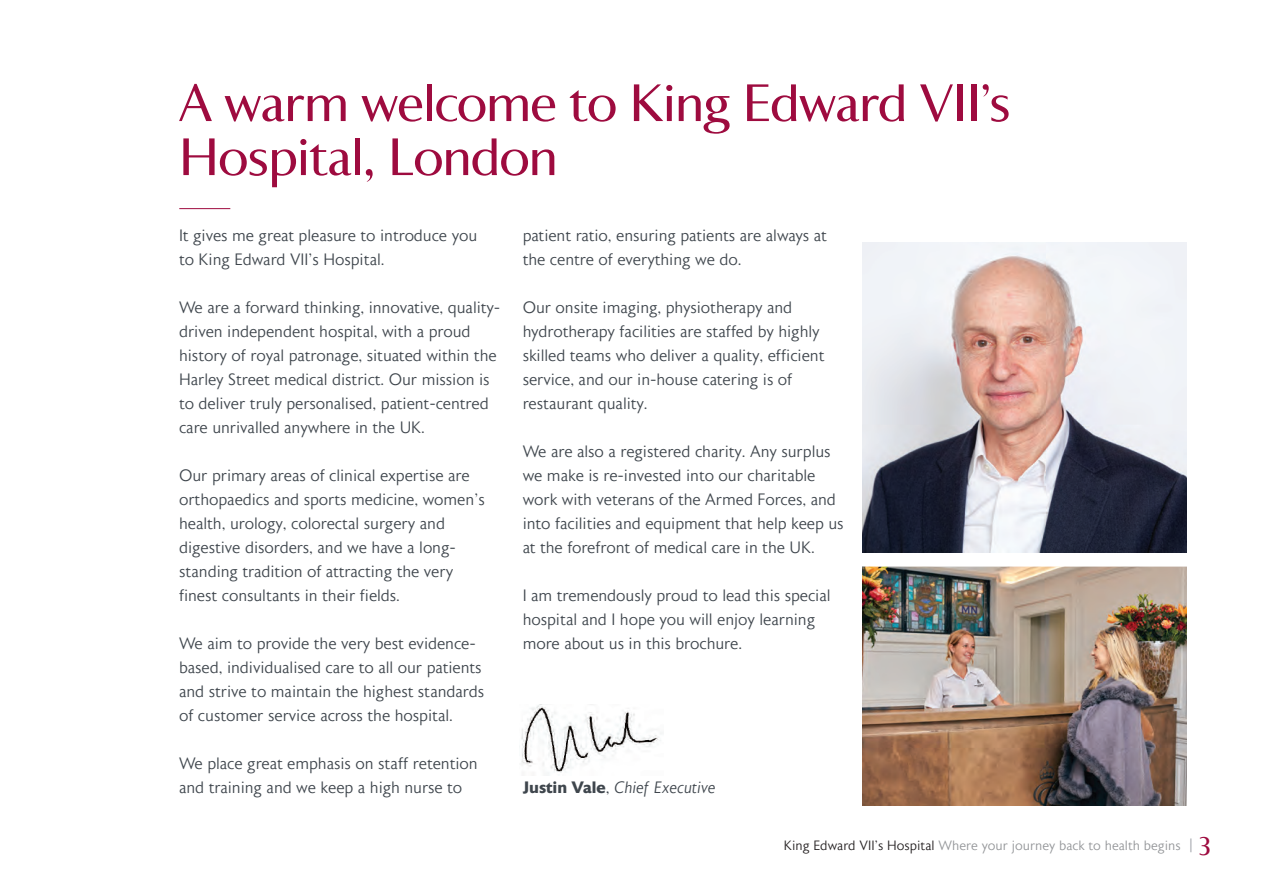
<style>
.page{position:relative;width:1263px;height:893px;background:#fff}
.page>*{position:absolute;margin:0;border:0;box-sizing:border-box;transform-origin:0 0}
.t1{font:52.5px/54px "Agnes Sans";color:#9e0b3f}
.t2{font:300 16.5px/24px "Astoria Sans";letter-spacing:-.005em;color:#3f464d}
.t3{font:italic 300 16.5px "Astoria Sans";color:#3f464d}
.t4{font:300 13.5px "Astoria Sans";color:#939598}
.s1{font-weight:700;font-style:normal}
.s2{font-style:normal}
.s3{color:#231f20}
.s4{font-weight:200;font-size:18px;color:#8e9299}
.s5{font-family:"Agnes Sans";font-weight:400;font-size:25.5px;color:#9e0b3f}
</style>
<div class="page">
<hr style="left:179px;top:208px;width:51px;height:1px;background:#9e0b3f">
<img style="left:521px;top:704px;width:141px;height:70px">
<img style="left:863px;top:242px;width:323px;height:311px">
<img style="left:862px;top:567px;width:324px;height:238px">
<h1 class="t1" style="left:179px;top:80px;width:833px">A warm welcome to King Edward VII’s<br>Hospital, London</h1>
<p class="t2" style="left:179px;top:224px;width:300px">It gives me great pleasure to introduce you to King Edward VII’s Hospital.</p>
<p class="t2" style="left:179px;top:296px;width:323px">We are a forward thinking, innovative, quality&shy;driven independent hospital, with a proud history of royal patronage, situated within the Harley Street medical district. Our mission is to deliver truly personalised, patient-centred care unrivalled anywhere in the UK.</p>
<p class="t2" style="left:179px;top:464px;width:307px">Our primary areas of clinical expertise are orthopaedics and sports medicine, women’s health, urology, colorectal surgery and digestive disorders, and we have a long&shy;standing tradition of attracting the very finest consultants in their fields.</p>
<p class="t2" style="left:179px;top:632px;width:307px">We aim to provide the very best evidence&shy;based, individualised care to all our patients and strive to maintain the highest standards of customer service across the hospital.</p>
<p class="t2" style="left:179px;top:752px;width:300px">We place great emphasis on staff retention and training and we keep a high nurse to</p>
<p class="t2" style="left:523px;top:224px;width:306px">patient ratio, ensuring patients are always at the centre of everything we do.</p>
<p class="t2" style="left:523px;top:296px;width:303px">Our onsite imaging, physiotherapy and hydrotherapy facilities are staffed by highly skilled teams who deliver a quality, efficient service, and our in-house catering is of restaurant quality.</p>
<p class="t2" style="left:523px;top:440px;width:322px">We are also a registered charity. Any surplus we make is re-invested into our charitable work with veterans of the Armed Forces, and into facilities and equipment that help keep us at the forefront of medical care in the UK.</p>
<p class="t2" style="left:523px;top:584px;width:309px">I am tremendously proud to lead this special hospital and I hope you will enjoy learning more about us in this brochure.</p>
<p class="t3" style="left:523px;top:779px;width:194px"><span class="s1">Justin Vale</span><span class="s2">,</span> Chief Executive</p>
<p class="t4" style="left:784px;top:839px;width:428px"><span class="s3">King Edward VII’s Hospital</span> Where your journey back to health begins <span class="s4">|</span> <span class="s5">3</span></p>
</div>
